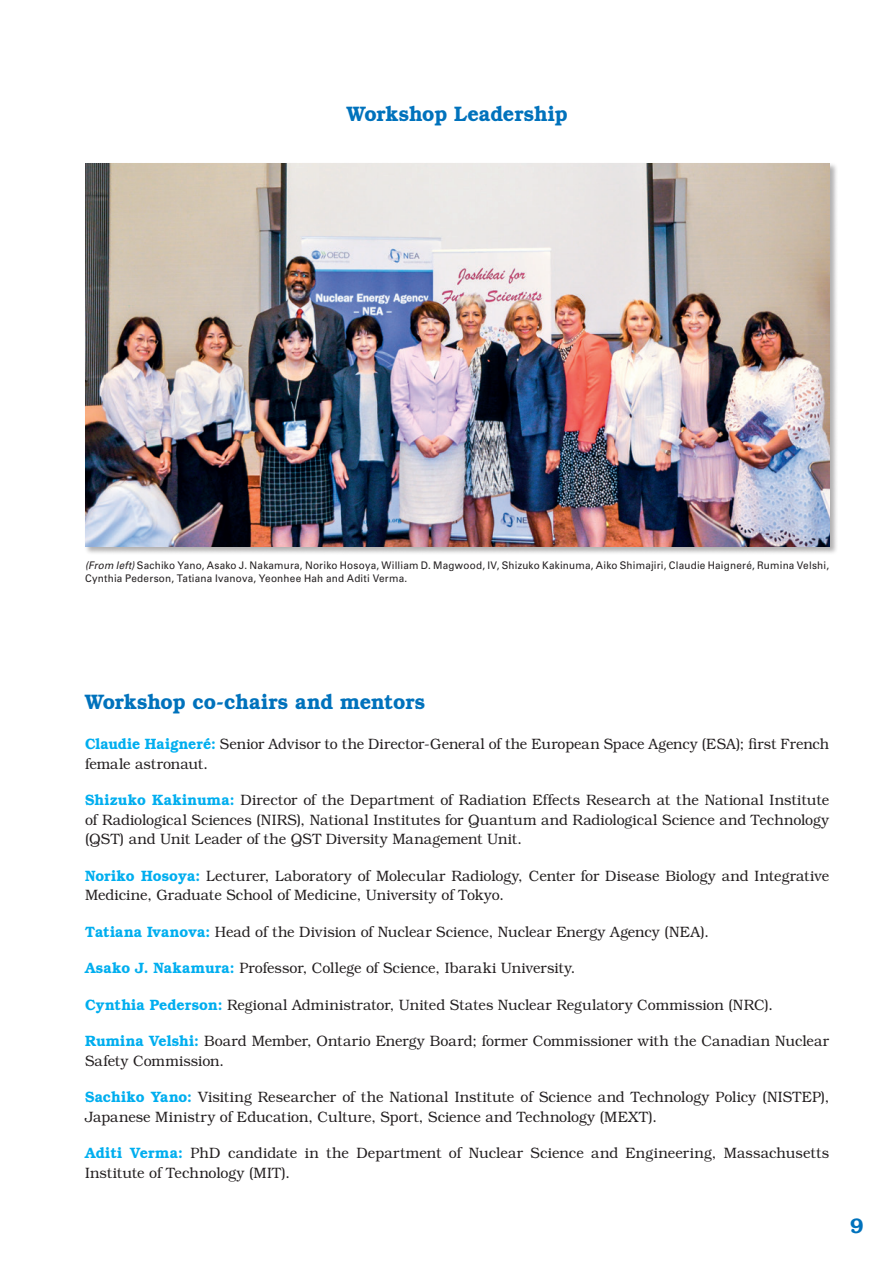
<style>
.page{position:relative;width:893px;height:1263px;background:#fff}
.page>*{position:absolute;margin:0;border:0;box-sizing:border-box;transform-origin:0 0}
.Titre_dans_txt{font:600 21px "Bookman Std";letter-spacing:-.005em;color:#0072bc;scale:.95 1}
.Texte_courant{font:300 15px/19.5px "Bookman Std";letter-spacing:.005em;color:#231f20;scale:.95 1}
.Texte_courant-2{font:300 15px/19.5px "Bookman Std";letter-spacing:.005em;color:#231f20;scale:.94 1}
.Source{font:10.5px/13.5px "Univers LT Std";letter-spacing:.02em;color:#231f20;scale:.95 1}
.s1{font-style:italic}
.s2{font-weight:600;color:#00aeef}
</style>
<div class="page">
<div style="left:85px;top:163px;width:753px;height:392px;background:#231f20;opacity:.35"></div>
<img style="left:85px;top:163px;width:744px;height:383px">
<p class="Titre_dans_txt" style="left:347px;top:101px;width:234px">Workshop Leadership</p>
<p class="Source" style="left:85px;top:558px;width:785px"><span class="s1">(From left)</span> Sachiko Yano, Asako J. Nakamura, Noriko Hosoya, William D. Magwood, IV, Shizuko Kakinuma, Aiko Shimajiri, Claudie Haigneré, Rumina Velshi,<br>Cynthia Pederson, Tatiana Ivanova, Yeonhee Hah and Aditi Verma.</p>
<p class="Titre_dans_txt" style="left:85px;top:689px;width:360px">Workshop co-chairs and mentors</p>
<p class="Texte_courant-2" style="left:85px;top:735px;width:793px"><span class="s2">Claudie Haigneré:</span> Senior Advisor to the Director-General of the European Space Agency (ESA); first French female astronaut.</p>
<p class="Texte_courant" style="left:85px;top:791px;width:785px;text-align:justify"><span class="s2">Shizuko Kakinuma:</span> Director of the Department of Radiation Effects Research at the National Institute of Radiological Sciences (NIRS), National Institutes for Quantum and Radiological Science and Technology (QST) and Unit Leader of the QST Diversity Management Unit.</p>
<p class="Texte_courant" style="left:85px;top:866px;width:785px"><span class="s2">Noriko Hosoya:</span> Lecturer, Laboratory of Molecular Radiology, Center for Disease Biology and Integrative<br>Medicine, Graduate School of Medicine, University of Tokyo.</p>
<p class="Texte_courant" style="left:85px;top:922px;width:658px"><span class="s2">Tatiana Ivanova:</span> Head of the Division of Nuclear Science, Nuclear Energy Agency (NEA).</p>
<p class="Texte_courant" style="left:85px;top:959px;width:518px"><span class="s2">Asako J. Nakamura:</span> Professor, College of Science, Ibaraki University.</p>
<p class="Texte_courant" style="left:85px;top:995px;width:726px"><span class="s2">Cynthia Pederson:</span> Regional Administrator, United States Nuclear Regulatory Commission (NRC).</p>
<p class="Texte_courant" style="left:85px;top:1032px;width:785px"><span class="s2">Rumina Velshi:</span> Board Member, Ontario Energy Board; former Commissioner with the Canadian Nuclear<br>Safety Commission.</p>
<p class="Texte_courant" style="left:85px;top:1088px;width:785px"><span class="s2">Sachiko Yano:</span> Visiting Researcher of the National Institute of Science and Technology Policy (NISTEP),<br>Japanese Ministry of Education, Culture, Sport, Science and Technology (MEXT).</p>
<p class="Texte_courant" style="left:85px;top:1144px;width:785px"><span class="s2">Aditi Verma:</span> PhD candidate in the Department of Nuclear Science and Engineering, Massachusetts<br>Institute of Technology (MIT).</p>
<h1 class="Titre_dans_txt" style="left:850px;top:1213px;width:15px">9</h1>
</div>
